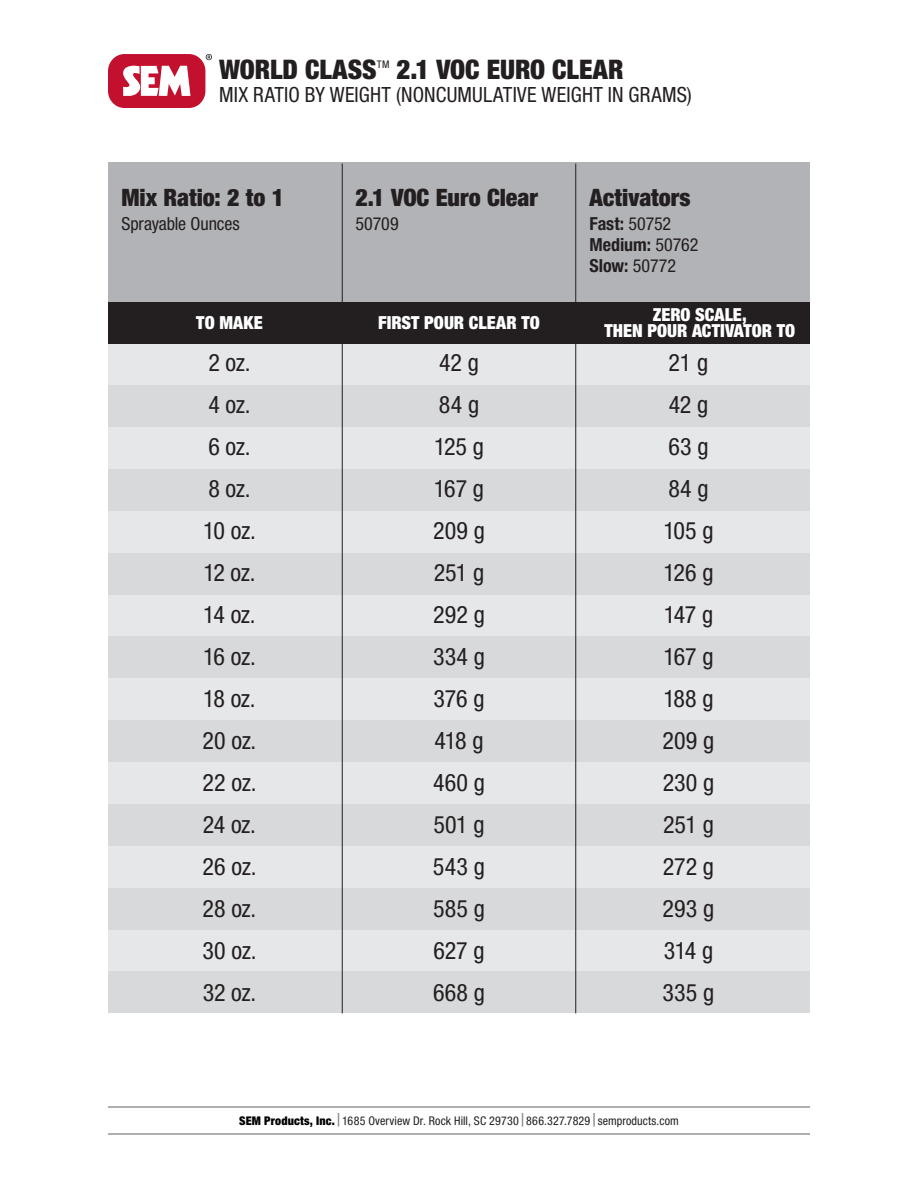
<style>
.page{position:relative;width:918px;height:1188px;background:#fff}
.page>*{position:absolute;margin:0;border:0;box-sizing:border-box;transform-origin:0 0}
.Product_Heading{font:900 condensed 27px "Helvetica Neue LT Std";letter-spacing:-.005em;color:#231f20}
.chart_body_copy_3{font:condensed 24px "Helvetica Neue LT Std";letter-spacing:-.005em;color:#231f20}
.chart_heading3{font:900 condensed 24px "Helvetica Neue LT Std";color:#231f20}
.Product_Heading-2{font:condensed 21px "Helvetica Neue LT Std";letter-spacing:.01em;color:#231f20}
.chart_body_copy_3-2{font:900 condensed 18px/16.5px "Helvetica Neue LT Std";color:#fff;text-align:center}
.chart_heading3-2{font:700 condensed 18px/21px "Helvetica Neue LT Std";letter-spacing:-.005em;color:#231f20}
.chart_heading3-3{font:condensed 18px "Helvetica Neue LT Std";letter-spacing:-.005em;color:#231f20}
.body_copy{font:condensed 12px "Helvetica Neue LT Std";letter-spacing:.015em;color:#231f20}
.Product_Heading-3{font:condensed 10.5px "Helvetica Neue LT Std";color:#231f20}
.s1{font-weight:400}
.s2{font-weight:900;color:#000}
</style>
<div class="page">
<div style="left:108px;top:343px;width:702px;height:42px;background:#e6e7e9"></div>
<div style="left:108px;top:678px;width:702px;height:42px;background:#e6e7e9"></div>
<div style="left:108px;top:511px;width:702px;height:42px;background:#e6e7e9"></div>
<div style="left:108px;top:846px;width:702px;height:42px;background:#e6e7e9"></div>
<div style="left:108px;top:427px;width:702px;height:42px;background:#e6e7e9"></div>
<div style="left:108px;top:762px;width:702px;height:42px;background:#e6e7e9"></div>
<div style="left:108px;top:595px;width:702px;height:42px;background:#e6e7e9"></div>
<div style="left:108px;top:930px;width:702px;height:41px;background:#e6e7e9"></div>
<div style="left:108px;top:385px;width:702px;height:42px;background:#d8d9db"></div>
<div style="left:108px;top:720px;width:702px;height:42px;background:#d8d9db"></div>
<div style="left:108px;top:553px;width:702px;height:42px;background:#d8d9db"></div>
<div style="left:108px;top:888px;width:702px;height:42px;background:#d8d9db"></div>
<div style="left:108px;top:469px;width:702px;height:42px;background:#d8d9db"></div>
<div style="left:108px;top:804px;width:702px;height:42px;background:#d8d9db"></div>
<div style="left:108px;top:637px;width:702px;height:41px;background:#d8d9db"></div>
<div style="left:108px;top:971px;width:702px;height:42px;background:#d8d9db"></div>
<svg style="left:338px;top:1113px;width:1px;height:13px"></svg>
<svg style="left:522px;top:1113px;width:1px;height:13px"></svg>
<svg style="left:593px;top:1113px;width:2px;height:13px"></svg>
<hr style="left:108px;top:1133px;width:702px;height:2px;background:#939598">
<hr style="left:108px;top:1106px;width:702px;height:2px;background:#939598">
<svg style="left:206px;top:54px;width:6px;height:6px"></svg>
<div style="left:108px;top:54px;width:97px;height:54px;background:#c3102f;border-radius:17px"></div>
<svg style="left:123px;top:66px;width:68px;height:30px"></svg>
<div style="left:108px;top:302px;width:702px;height:41px;background:#231f20"></div>
<div style="left:108px;top:162px;width:702px;height:140px;background:#b2b3b7"></div>
<hr style="left:342px;top:164px;width:1px;height:849px;background:#231f20">
<hr style="left:575px;top:164px;width:1px;height:849px;background:#231f20">
<p class="Product_Heading" style="left:219px;top:53px;width:159px">WORLD CLASS</p>
<p class="Product_Heading-3" style="left:377px;top:58px;width:14px">TM</p>
<p class="Product_Heading" style="left:397px;top:53px;width:229px">2.1 VOC EURO CLEAR</p>
<p class="Product_Heading-2" style="left:219px;top:82px;width:474px">MIX RATIO BY WEIGHT (NONCUMULATIVE WEIGHT IN GRAMS)</p>
<p class="chart_heading3" style="left:122px;top:183px;width:164px">Mix Ratio: 2 to 1</p>
<p class="chart_heading3" style="left:356px;top:183px;width:184px">2.1 VOC Euro Clear</p>
<p class="chart_heading3" style="left:590px;top:183px;width:103px">Activators</p>
<p class="chart_heading3-3" style="left:122px;top:213px;width:120px">Sprayable Ounces</p>
<p class="chart_heading3-3" style="left:356px;top:213px;width:45px">50709</p>
<p class="chart_heading3-2" style="left:589px;top:213px;width:110px">Fast: <span class="s1">50752<br></span>Medium: <span class="s1">50762<br></span>Slow: <span class="s1">50772</span></p>
<p class="chart_body_copy_3-2" style="left:604px;top:306px;width:192px">ZERO SCALE,<br>THEN POUR ACTIVATOR TO</p>
<p class="chart_body_copy_3-2" style="left:196px;top:314px;width:68px">TO MAKE</p>
<p class="chart_body_copy_3-2" style="left:378px;top:314px;width:163px">FIRST POUR CLEAR TO</p>
<p class="chart_body_copy_3" style="left:208px;top:349px;width:44px">2 oz.</p>
<p class="chart_body_copy_3" style="left:439px;top:349px;width:41px">42 g</p>
<p class="chart_body_copy_3" style="left:669px;top:349px;width:41px">21 g</p>
<p class="chart_body_copy_3" style="left:208px;top:391px;width:44px">4 oz.</p>
<p class="chart_body_copy_3" style="left:439px;top:391px;width:42px">84 g</p>
<p class="chart_body_copy_3" style="left:669px;top:391px;width:41px">42 g</p>
<p class="chart_body_copy_3" style="left:208px;top:433px;width:44px">6 oz.</p>
<p class="chart_body_copy_3" style="left:434px;top:433px;width:51px">125 g</p>
<p class="chart_body_copy_3" style="left:668px;top:433px;width:42px">63 g</p>
<p class="chart_body_copy_3" style="left:208px;top:475px;width:44px">8 oz.</p>
<p class="chart_body_copy_3" style="left:434px;top:475px;width:52px">167 g</p>
<p class="chart_body_copy_3" style="left:668px;top:475px;width:42px">84 g</p>
<p class="chart_body_copy_3" style="left:203px;top:517px;width:54px">10 oz.</p>
<p class="chart_body_copy_3" style="left:433px;top:517px;width:53px">209 g</p>
<p class="chart_body_copy_3" style="left:663px;top:517px;width:52px">105 g</p>
<p class="chart_body_copy_3" style="left:203px;top:559px;width:54px">12 oz.</p>
<p class="chart_body_copy_3" style="left:434px;top:559px;width:52px">251 g</p>
<p class="chart_body_copy_3" style="left:664px;top:559px;width:51px">126 g</p>
<p class="chart_body_copy_3" style="left:203px;top:601px;width:54px">14 oz.</p>
<p class="chart_body_copy_3" style="left:433px;top:601px;width:53px">292 g</p>
<p class="chart_body_copy_3" style="left:664px;top:601px;width:51px">147 g</p>
<p class="chart_body_copy_3" style="left:203px;top:643px;width:54px">16 oz.</p>
<p class="chart_body_copy_3" style="left:433px;top:643px;width:53px">334 g</p>
<p class="chart_body_copy_3" style="left:663px;top:643px;width:52px">167 g</p>
<p class="chart_body_copy_3" style="left:203px;top:685px;width:54px">18 oz.</p>
<p class="chart_body_copy_3" style="left:434px;top:685px;width:52px">376 g</p>
<p class="chart_body_copy_3" style="left:663px;top:685px;width:52px">188 g</p>
<p class="chart_body_copy_3" style="left:203px;top:727px;width:55px">20 oz.</p>
<p class="chart_body_copy_3" style="left:434px;top:727px;width:51px">418 g</p>
<p class="chart_body_copy_3" style="left:663px;top:727px;width:53px">209 g</p>
<p class="chart_body_copy_3" style="left:203px;top:769px;width:55px">22 oz.</p>
<p class="chart_body_copy_3" style="left:433px;top:769px;width:53px">460 g</p>
<p class="chart_body_copy_3" style="left:663px;top:769px;width:53px">230 g</p>
<p class="chart_body_copy_3" style="left:203px;top:811px;width:55px">24 oz.</p>
<p class="chart_body_copy_3" style="left:433px;top:811px;width:53px">501 g</p>
<p class="chart_body_copy_3" style="left:663px;top:811px;width:52px">251 g</p>
<p class="chart_body_copy_3" style="left:203px;top:853px;width:55px">26 oz.</p>
<p class="chart_body_copy_3" style="left:433px;top:853px;width:54px">543 g</p>
<p class="chart_body_copy_3" style="left:663px;top:853px;width:53px">272 g</p>
<p class="chart_body_copy_3" style="left:203px;top:895px;width:55px">28 oz.</p>
<p class="chart_body_copy_3" style="left:433px;top:895px;width:53px">585 g</p>
<p class="chart_body_copy_3" style="left:663px;top:895px;width:53px">293 g</p>
<p class="chart_body_copy_3" style="left:202px;top:937px;width:55px">30 oz.</p>
<p class="chart_body_copy_3" style="left:433px;top:937px;width:53px">627 g</p>
<p class="chart_body_copy_3" style="left:664px;top:937px;width:51px">314 g</p>
<p class="chart_body_copy_3" style="left:203px;top:979px;width:55px">32 oz.</p>
<p class="chart_body_copy_3" style="left:433px;top:979px;width:53px">668 g</p>
<p class="chart_body_copy_3" style="left:663px;top:979px;width:53px">335 g</p>
<p class="body_copy" style="left:239px;top:1114px;width:441px"><span class="s2">SEM Products, Inc.</span> 1685 Overview Dr. Rock Hill, SC 29730 866.327.7829 semproducts.com</p>
</div>
